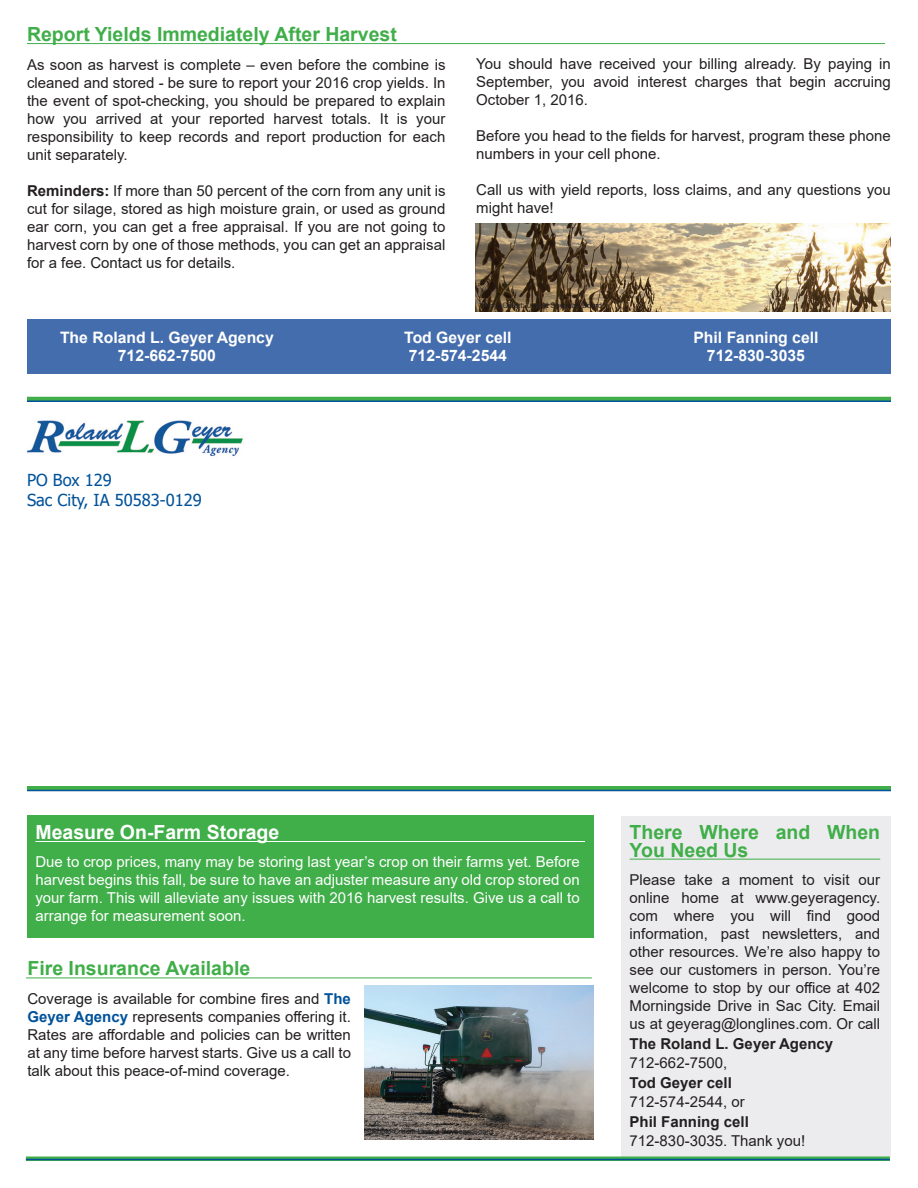
<style>
.page{position:relative;width:918px;height:1188px;background:#fff}
.page>*{position:absolute;margin:0;border:0;box-sizing:border-box;transform-origin:0 0}
.t1{font:700 19.5px/18px "Arial";color:#40ae49}
.t2{font:700 19.5px "Arial";color:#fff}
.t3{font:16.5px/19.8px "Tahoma";color:#01529a}
.t4{font:700 15.75px/18px "Arial";color:#fff;text-align:center}
.t5{font:15px/18px "Arial";color:#231f20;text-align:justify}
.t6{font:15px/18px "Arial";color:#fff;text-align:justify}
.t7{font:700 15px "Arial";color:#231f20}
.t8{font:7.5px "Arial";color:#231f20}
.s1{font-weight:700}
.s2{font-weight:700;color:#01529a}
</style>
<div class="page">
<div style="left:27px;top:816px;width:567px;height:122px;background:#40ae49"></div>
<div style="left:621px;top:816px;width:270px;height:340px;background:#ececee"></div>
<div style="left:27px;top:320px;width:864px;height:54px;background:#446dad"></div>
<hr style="left:27px;top:397px;width:864px;height:4px;background:#40ae49">
<hr style="left:27px;top:400px;width:864px;height:2px;background:#01529a">
<svg style="left:27px;top:786px;width:864px;height:4px;background:#3ca84e"></svg>
<hr style="left:27px;top:790px;width:864px;height:1px;background:#01529a">
<hr style="left:27px;top:43px;width:858px;height:1px;background:#40ae49">
<hr style="left:35px;top:841px;width:550px;height:1px;background:#fff">
<div style="left:26px;top:1156px;width:864px;height:5px;background:#38a253"></div>
<hr style="left:26px;top:1159px;width:864px;height:1px;background:#01529a">
<img style="left:27px;top:420px;width:216px;height:36px">
<hr style="left:630px;top:859px;width:250px;height:1px;background:#40ae49">
<hr style="left:26px;top:978px;width:566px;height:1px;background:#40ae49">
<img style="left:364px;top:986px;width:229px;height:154px">
<img style="left:476px;top:224px;width:415px;height:87px">
<h1 class="t1" style="left:27px;top:26px;width:371px">Report Yields Immediately After Harvest</h1>
<p class="t5" style="left:27px;top:55px;width:420px">As soon as harvest is complete – even before the combine is cleaned and stored - be sure to report your 2016 crop yields. In the event of spot-checking, you should be prepared to explain how you arrived at your reported harvest totals. It is your responsibility to keep records and report production for each unit separately.</p>
<p class="t5" style="left:27px;top:181px;width:420px"><span class="s1">Reminders:</span> If more than 50 percent of the corn from any unit is cut for silage, stored as high moisture grain, or used as ground ear corn, you can get a free appraisal. If you are not going to harvest corn by one of those methods, you can get an appraisal for a fee. Contact us for details.</p>
<p class="t5" style="left:476px;top:55px;width:416px">You should have received your billing already. By paying in September, you avoid interest charges that begin accruing October 1, 2016.</p>
<p class="t5" style="left:476px;top:127px;width:416px">Before you head to the fields for harvest, program these phone numbers in your cell phone.</p>
<p class="t5" style="left:476px;top:181px;width:416px">Call us with yield reports, loss claims, and any questions you might have!</p>
<p class="t8" style="left:481px;top:300px;width:123px">Photo Credit: United Soybean Board</p>
<p class="t4" style="left:60px;top:328px;width:215px">The Roland L. Geyer Agency<br>712-662-7500</p>
<p class="t3" style="left:27px;top:471px;width:176px">PO Box 129<br>Sac City, IA 50583-0129</p>
<p class="t4" style="left:404px;top:328px;width:109px;text-align:left">Tod Geyer cell<br>712-574-2544</p>
<p class="t4" style="left:693px;top:328px;width:127px">Phil Fanning cell<br>712-830-3035</p>
<h1 class="t2" style="left:35px;top:818px;width:245px">Measure On-Farm Storage</h1>
<p class="t6" style="left:35px;top:853px;width:546px">Due to crop prices, many may be storing last year’s crop on their farms yet. Before harvest begins this fall, be sure to have an adjuster measure any old crop stored on your farm. This will alleviate any issues with 2016 harvest results. Give us a call to arrange for measurement soon.</p>
<h1 class="t1" style="left:27px;top:960px;width:224px">Fire Insurance Available</h1>
<p class="t5" style="left:27px;top:990px;width:325px">Coverage is available for combine fires and <span class="s2">The Geyer Agency</span> represents companies offering it.<br>Rates are affordable and policies can be written at any time before harvest starts. Give us a call to talk about this peace-of-mind coverage.</p>
<p class="t8" style="left:372px;top:1126px;width:123px">Photo Credit: United Soybean Board</p>
<h1 class="t1" style="left:630px;top:823px;width:252px">There Where and When<br>You Need Us</h1>
<p class="t5" style="left:630px;top:871px;width:252px">Please take a moment to visit our online home at www.geyeragency. com where you will find good information, past newsletters, and other resources. We’re also happy to see our customers in person. You’re welcome to stop by our office at 402<br>Morningside Drive in Sac City. Email us at geyerag@longlines.com. Or call</p>
<p class="t7" style="left:630px;top:1033px;width:205px">The Roland L. Geyer Agency</p>
<p class="t5" style="left:630px;top:1054px;width:99px">712-662-7500,</p>
<p class="t7" style="left:630px;top:1072px;width:104px">Tod Geyer cell</p>
<p class="t5" style="left:630px;top:1093px;width:117px">712-574-2544, or</p>
<p class="t7" style="left:630px;top:1111px;width:121px">Phil Fanning cell</p>
<p class="t5" style="left:630px;top:1132px;width:177px">712-830-3035. Thank you!</p>
</div>
